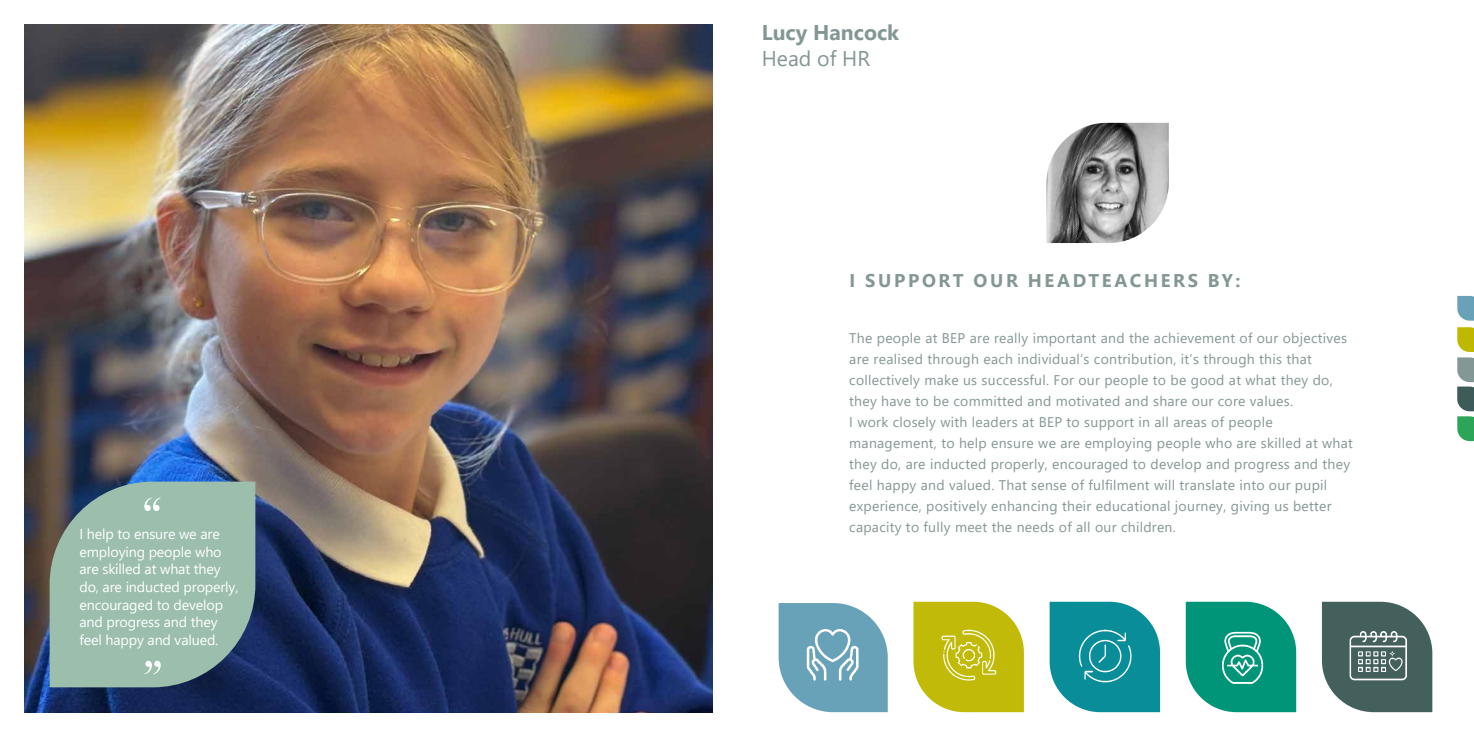
<style>
.page{position:relative;width:1474px;height:737px;background:#fff}
.page>*{position:absolute;margin:0;border:0;box-sizing:border-box;transform-origin:0 0}
.t1{font:700 21.26px "Segoe UI";color:#839794}
.t2{font:21.26px "Segoe UI";color:#839794}
.t3{font:700 18.38px "Segoe UI";letter-spacing:.145em;color:#839794}
.t4{font:14.26px/17.6px "Segoe UI";letter-spacing:-.01em;color:#fff}
.t5{font:14px/21px "Segoe UI";letter-spacing:.02em;color:#839794}
</style>
<div class="page">
<img style="left:25px;top:25px;width:687px;height:687px">
<svg style="left:1457px;top:296px;width:16px;height:25px"></svg>
<svg style="left:1457px;top:327px;width:16px;height:114px"></svg>
<img style="left:1046px;top:123px;width:122px;height:120px">
<svg style="left:50px;top:481px;width:205px;height:206px;background:#90afa3"></svg>
<svg style="left:778px;top:603px;width:109px;height:109px"></svg>
<img style="left:801px;top:622px;width:63px;height:65px">
<svg style="left:913px;top:601px;width:110px;height:111px;background:#c9c32a"></svg>
<img style="left:937px;top:625px;width:63px;height:59px">
<svg style="left:1049px;top:601px;width:111px;height:111px;background:#2e9ea8"></svg>
<img style="left:1073px;top:622px;width:64px;height:67px">
<svg style="left:1185px;top:601px;width:111px;height:111px;background:#26a58d"></svg>
<img style="left:1210px;top:621px;width:60px;height:67px">
<svg style="left:1321px;top:601px;width:111px;height:111px;background:#607876"></svg>
<img style="left:1346px;top:625px;width:63px;height:58px">
<p class="t4" style="left:79px;top:524px;width:160px">I help to ensure we are employing people who are skilled at what they do, are inducted properly, encouraged to develop and progress and they feel happy and valued.</p>
<h1 class="t1" style="left:761px;top:13px;width:139px">Lucy Hancock</h1>
<h1 class="t2" style="left:761px;top:38px;width:110px">Head of HR</h1>
<h2 class="t3" style="left:849px;top:263px;width:392px">I SUPPORT OUR HEADTEACHERS BY:</h2>
<p class="t5" style="left:849px;top:326px;width:505px">The people at BEP are really important and the achievement of our objectives are realised through each individual’s contribution, it’s through this that collectively make us successful. For our people to be good at what they do, they have to be committed and motivated and share our core values.<br>I work closely with leaders at BEP to support in all areas of people management, to help ensure we are employing people who are skilled at what they do, are inducted properly, encouraged to develop and progress and they feel happy and valued. That sense of fulfilment will translate into our pupil experience, positively enhancing their educational journey, giving us better capacity to fully meet the needs of all our children.</p>
</div>
